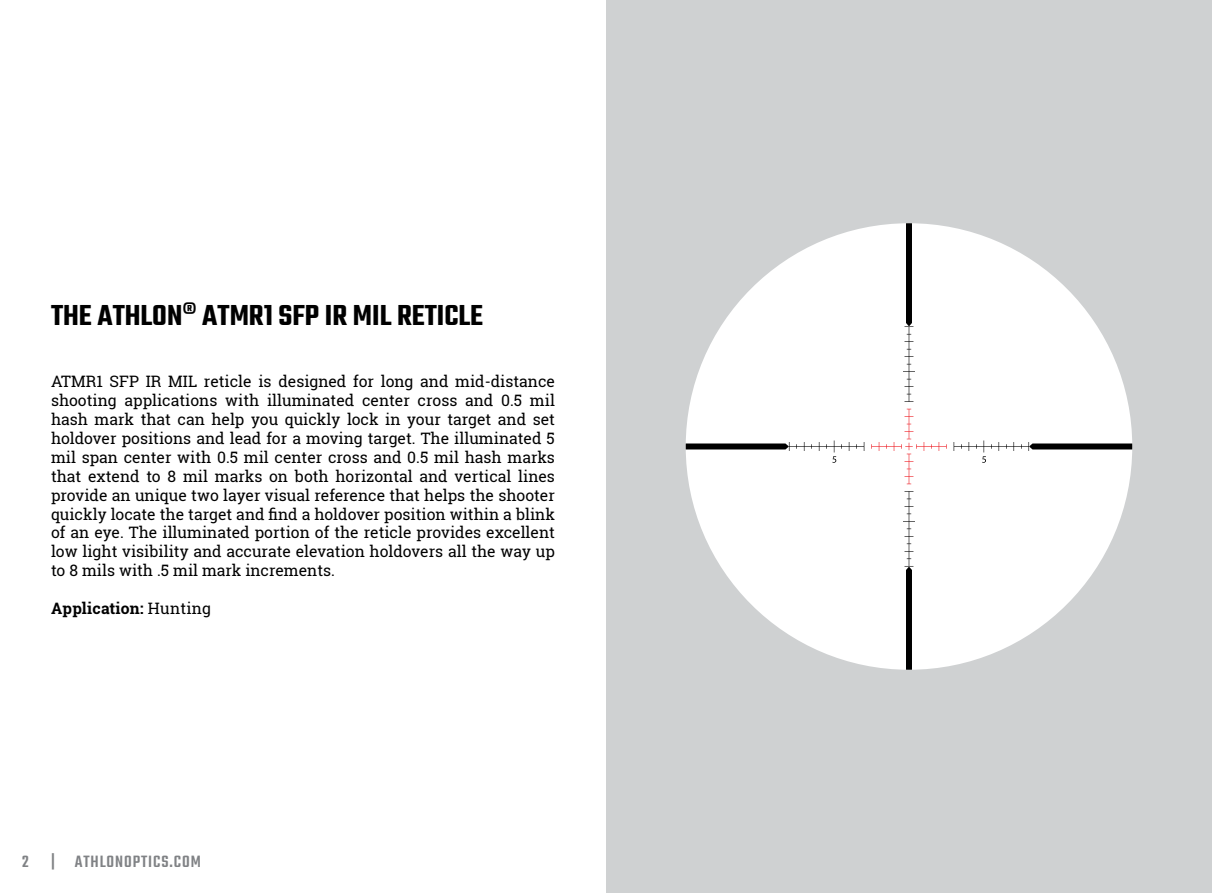
<style>
.page{position:relative;width:1212px;height:893px;background:#fff}
.page>*{position:absolute;margin:0;border:0;box-sizing:border-box;transform-origin:0 0}
.Text_Standard{font:600 31.5px "Teko";color:#000}
.t1{font:500 18px "Teko";letter-spacing:.05em;color:#808285}
.Text_Standard-2{font:15.75px/18.9px "Roboto Slab";color:#000;text-align:justify}
.Text_Standard-3{font:700 15.75px "Roboto Slab";letter-spacing:.015em;color:#000}
.s1{font-weight:400}
</style>
<div class="page">
<div style="left:606px;top:0;width:606px;height:893px;background:#cfd1d2"></div>
<div style="left:686px;top:223px;width:446px;height:447px;background:#fff;border-radius:50%"></div>
<svg style="left:903px;top:223px;width:12px;height:179px"></svg>
<svg style="left:871px;top:409px;width:76px;height:75px"></svg>
<svg style="left:903px;top:491px;width:12px;height:179px"></svg>
<svg style="left:686px;top:440px;width:178px;height:23px"></svg>
<svg style="left:953px;top:440px;width:179px;height:23px"></svg>
<p class="Text_Standard" style="left:51px;top:296px;width:433px">THE ATHLON® ATMR1 SFP IR MIL RETICLE</p>
<p class="Text_Standard-2" style="left:51px;top:372px;width:505px">ATMR1 SFP IR MIL reticle is designed for long and mid-distance shooting applications with illuminated center cross and 0.5 mil hash mark that can help you quickly lock in your target and set holdover positions and lead for a moving target. The illuminated 5 mil span center with 0.5 mil center cross and 0.5 mil hash marks that extend to 8 mil marks on both horizontal and vertical lines provide an unique two layer visual reference that helps the shooter quickly locate the target and find a holdover position within a blink of an eye. The illuminated portion of the reticle provides excellent low light visibility and accurate elevation holdovers all the way up to 8 mils with .5 mil mark increments.</p>
<p class="Text_Standard-3" style="left:51px;top:598px;width:162px">Application: <span class="s1">Hunting</span></p>
<p class="t1" style="left:22px;top:851px;width:180px">2 | ATHLONOPTICS.COM</p>
</div>
